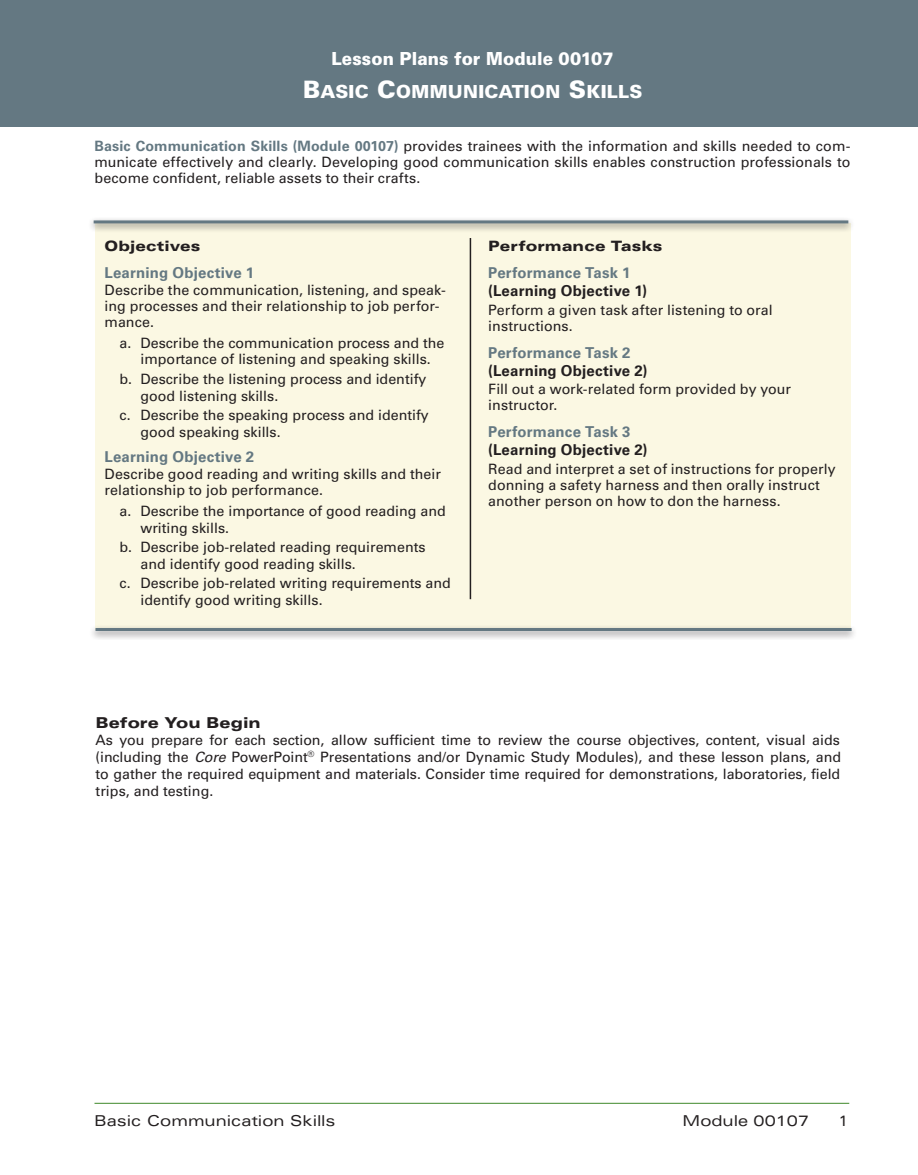
<style>
.page{position:relative;width:918px;height:1175px;background:#fff}
.page>*{position:absolute;margin:0;border:0;box-sizing:border-box;transform-origin:0 0}
.CF_LP_SUPTTL{font:900 18px "Univers LT Std";color:#fff;scale:.94 1}
.CF_LP_TTL{font:900 18px "Univers LT Std";letter-spacing:.015em;color:#fff}
.CF_LP_PT_NUM{font:700 15px/18px "Univers LT Std";letter-spacing:.01em;color:#231f20}
.CF_LP_OBJ_NUM{font:700 15px "Univers LT Std";letter-spacing:.01em;color:#647882}
.t1{font:expanded 15px "Univers LT Std";color:#231f20}
.CF_LP_FIRST{font:900 expanded 15px "Univers LT Std";color:#231f20}
.t2{font:15px "Univers LT Std";color:#231f20}
.CF_LP_FIRST-2{font:14.25px/17px "Univers LT Std";letter-spacing:.005em;color:#231f20;text-align:justify}
.CF_LP_OBJ_BL{font:14.25px/16.5px "Univers LT Std";color:#231f20}
.Learning_Objective_Q{font:14.25px/15.8px "Univers LT Std";letter-spacing:.005em;color:#231f20}
.CF_LP_PT_SUPTTL{font:900 expanded 14.25px "Univers LT Std";letter-spacing:.005em;color:#231f20}
.CF_LP_OBJ_SUPTTL{font:900 expanded 14.25px "Univers LT Std";letter-spacing:.01em;color:#231f20}
.s1{font-size:24px}
.s2{font-weight:700;color:#647882}
.s3{color:#647882}
.s4{font-style:italic}
</style>
<div class="page">
<hr style="left:94px;top:1102px;width:755px;height:1px;background:#549641">
<div style="left:0;top:0;width:918px;height:126px;background:#647882"></div>
<div style="left:95px;top:223px;width:755px;height:407px;background:#fbf8e3"></div>
<div style="left:89px;top:624px;width:769px;height:16px;background:#231f20;opacity:.6"></div>
<hr style="left:96px;top:628px;width:756px;height:3px;background:#647882">
<div style="left:87px;top:217px;width:768px;height:16px;background:#231f20;opacity:.6"></div>
<hr style="left:94px;top:220px;width:754px;height:3px;background:#647882">
<hr style="left:470px;top:238px;width:1px;height:361px;background:#231f20">
<p class="CF_LP_SUPTTL" style="left:331px;top:47px;width:302px">Lesson Plans for Module 00107</p>
<p class="CF_LP_TTL" style="left:303px;top:80px;width:341px"><span class="s1">B</span>ASIC <span class="s1">C</span>OMMUNICATION <span class="s1">S</span>KILLS</p>
<p class="CF_LP_FIRST-2" style="left:94px;top:138px;width:758px;line-height:15.8px"><span class="s2">Basic Communication Skills (Module 00107)</span> provides trainees with the information and skills needed to com&shy;municate effectively and clearly. Developing good communication skills enables construction professionals to become confident, reliable assets to their crafts.</p>
<p class="CF_LP_OBJ_SUPTTL" style="left:105px;top:238px;width:97px">Objectives</p>
<p class="CF_LP_OBJ_NUM" style="left:105px;top:264px;width:151px">Learning Objective 1</p>
<p class="Learning_Objective_Q" style="left:105px;top:282px;width:343px">Describe the communication, listening, and speak&shy;ing processes and their relationship to job perfor&shy;mance.</p>
<p class="CF_LP_OBJ_BL" style="left:120px;top:335px;width:327px;text-align:center">a. Describe the communication process and the importance of listening and speaking skills.</p>
<p class="CF_LP_OBJ_BL" style="left:141px;top:371px;width:287px;text-indent:-21px">b. Describe the listening process and identify good listening skills.</p>
<p class="CF_LP_OBJ_BL" style="left:141px;top:407px;width:290px;text-indent:-21px">c. Describe the speaking process and identify good speaking skills.</p>
<p class="CF_LP_OBJ_NUM" style="left:105px;top:448px;width:151px">Learning Objective 2</p>
<p class="Learning_Objective_Q" style="left:105px;top:466px;width:338px">Describe good reading and writing skills and their relationship to job performance.</p>
<p class="CF_LP_OBJ_BL" style="left:141px;top:503px;width:307px;text-indent:-21px">a. Describe the importance of good reading and writing skills.</p>
<p class="CF_LP_OBJ_BL" style="left:141px;top:539px;width:287px;text-indent:-21px">b. Describe job-related reading requirements and identify good reading skills.</p>
<p class="CF_LP_OBJ_BL" style="left:141px;top:575px;width:312px;text-indent:-21px">c. Describe job-related writing requirements and identify good writing skills.</p>
<p class="CF_LP_PT_SUPTTL" style="left:488px;top:238px;width:176px">Performance Tasks</p>
<p class="CF_LP_PT_NUM" style="left:488px;top:264px;width:160px"><span class="s3">Performance Task 1 </span>(Learning Objective 1)</p>
<p class="Learning_Objective_Q" style="left:488px;top:302px;width:286px">Perform a given task after listening to oral instructions.</p>
<p class="CF_LP_PT_NUM" style="left:488px;top:343px;width:161px"><span class="s3">Performance Task 2 </span>(Learning Objective 2)</p>
<p class="Learning_Objective_Q" style="left:488px;top:381px;width:304px">Fill out a work-related form provided by your instructor.</p>
<p class="CF_LP_PT_NUM" style="left:488px;top:423px;width:161px"><span class="s3">Performance Task 3 </span>(Learning Objective 2)</p>
<p class="Learning_Objective_Q" style="left:488px;top:461px;width:349px">Read and interpret a set of instructions for properly donning a safety harness and then orally instruct another person on how to don the harness.</p>
<p class="CF_LP_FIRST" style="left:96px;top:714px;width:167px">Before You Begin</p>
<p class="CF_LP_FIRST-2" style="left:96px;top:731px;width:747px">As you prepare for each section, allow sufficient time to review the course objectives, content, visual aids (including the <span class="s4">Core</span> PowerPoint<sup>®</sup> Presentations and/or Dynamic Study Modules), and these lesson plans, and to gather the required equipment and materials. Consider time required for demonstrations, laboratories, field trips, and testing.</p>
<p class="t1" style="left:94px;top:1111px;width:243px">Basic Communication Skills</p>
<p class="t1" style="left:683px;top:1111px;width:128px">Module 00107</p>
<p class="t2" style="left:839px;top:1111px;width:10px">1</p>
</div>
